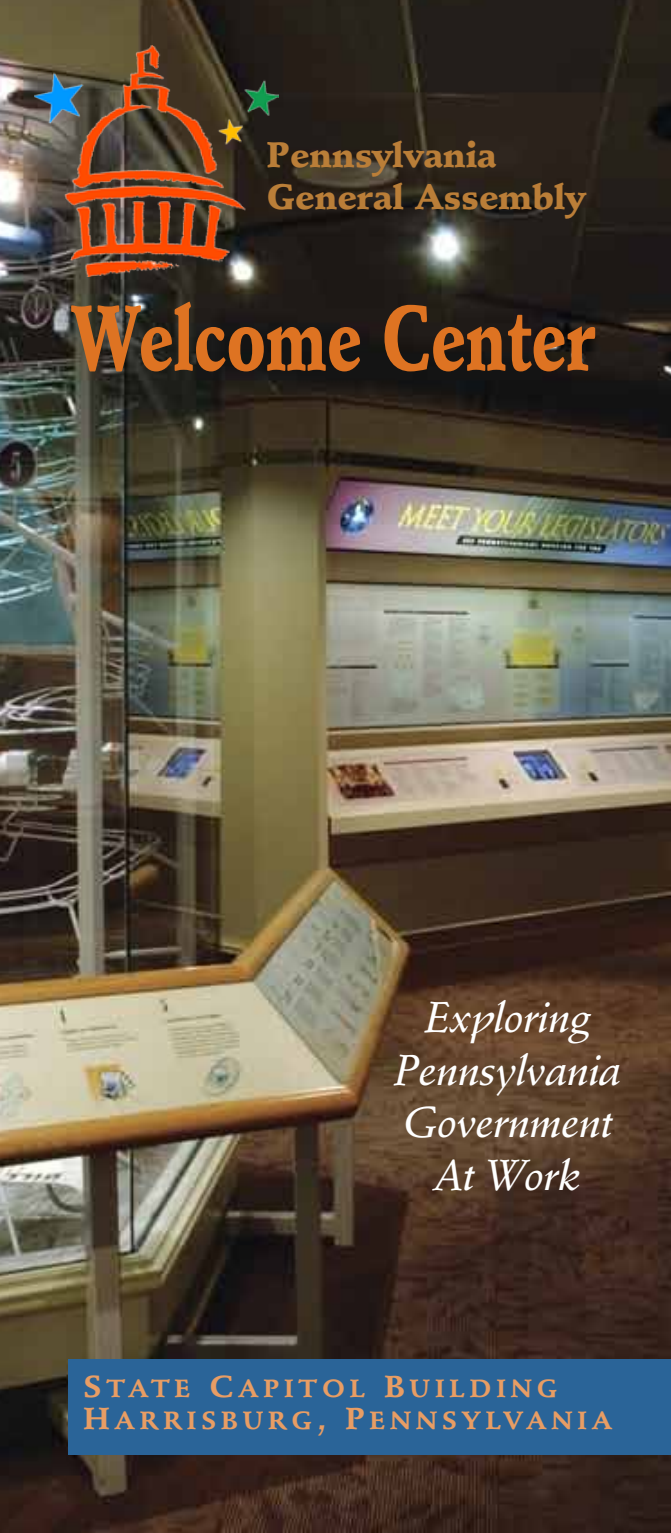
<style>
.page{position:relative;width:671px;height:1533px;background:#fff}
.page>*{position:absolute;margin:0;border:0;box-sizing:border-box;transform-origin:0 0}
.t1{font:900 90px "Stempel Schneidler Std";color:#de7322;scale:.7 1}
.t2{font:42.5px/52.5px "Stempel Schneidler Std Med It";letter-spacing:-.01em;color:#fff;text-align:center}
.t3{font:900 35px/42px "Stempel Schneidler Std";color:#ba7e38}
.t4{font:700 24.5px/32.5px "Stempel Schneidler Std";letter-spacing:.185em;color:#e89d64;scale:1.05 1}
.s1{font-size:30px}
</style>
<div class="page">
<img style="left:1px;top:0;width:669px;height:1532px">
<img style="left:34px;top:45px;width:244px;height:232px">
<div style="left:68px;top:1359px;width:602px;height:95px;background:#2a6498"></div>
<h3 class="t3" style="left:266px;top:134px;width:320px">Pennsylvania<br>General Assembly</h3>
<h1 class="t1" style="left:71px;top:283px;width:750px">Welcome Center</h1>
<h2 class="t2" style="left:394px;top:991px;width:228px">Exploring<br>Pennsylvania<br>Government<br>At Work</h2>
<p class="t4" style="left:83px;top:1372px;width:505px"><span class="s1">S</span>TATE <span class="s1">C</span>APITOL <span class="s1">B</span>UILDING<br><span class="s1">H</span>ARRISBURG<span class="s1">, P</span>ENNSYLVANIA</p>
</div>
